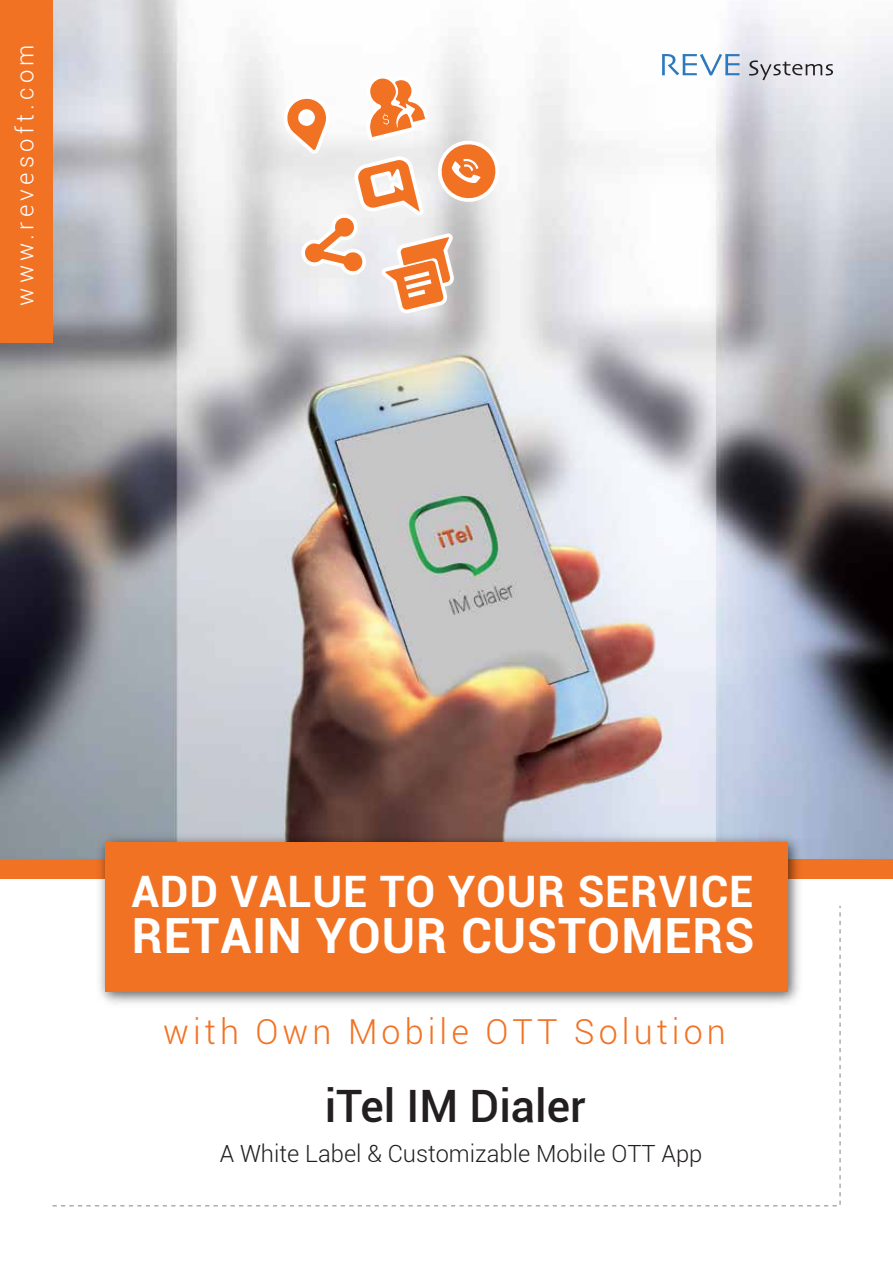
<style>
.page{position:relative;width:893px;height:1263px;background:#fff}
.page>*{position:absolute;margin:0;border:0;box-sizing:border-box;transform-origin:0 0}
.t1{font:700 48.6px "Roboto";letter-spacing:.02em;color:#fff}
.t2{font:500 44.7px "Roboto";color:#231f20}
.t3{font:700 43.35px "Roboto";letter-spacing:.02em;color:#fff}
.t4{font:300 34.5px "Roboto";letter-spacing:.12em;color:#f27223}
.t5{font:300 24px "Roboto";letter-spacing:.18em;color:#fff}
.t6{font:300 23.7px "Roboto";color:#231f20}
</style>
<div class="page">
<img style="left:0;top:0;width:893px;height:859px">
<svg style="left:52px;top:905px;width:789px;height:302px"></svg>
<div style="left:0;top:0;width:52px;height:342px;background:#f27223"></div>
<div style="left:0;top:859px;width:893px;height:20px;background:#f27223"></div>
<svg style="left:279px;top:46px;width:219px;height:273px"></svg>
<svg style="left:662px;top:54px;width:78px;height:21px"></svg>
<svg style="left:749px;top:60px;width:84px;height:20px"></svg>
<img style="left:91px;top:828px;width:715px;height:182px">
<div style="left:105px;top:842px;width:683px;height:150px;background:#f27223"></div>
<p class="t5" style="left:8px;top:306px;width:263px;rotate:-90deg">www.revesoft.com</p>
<h3 class="t3" style="left:131px;top:860px;width:623px">ADD VALUE TO YOUR SERVICE</h3>
<h1 class="t1" style="left:132px;top:902px;width:624px">RETAIN YOUR CUSTOMERS</h1>
<h3 class="t4" style="left:163px;top:1008px;width:564px">with Own Mobile OTT Solution</h3>
<h2 class="t2" style="left:325px;top:1074px;width:263px">iTel IM Dialer</h2>
<p class="t6" style="left:220px;top:1137px;width:484px">A White Label &amp; Customizable Mobile OTT App</p>
</div>
